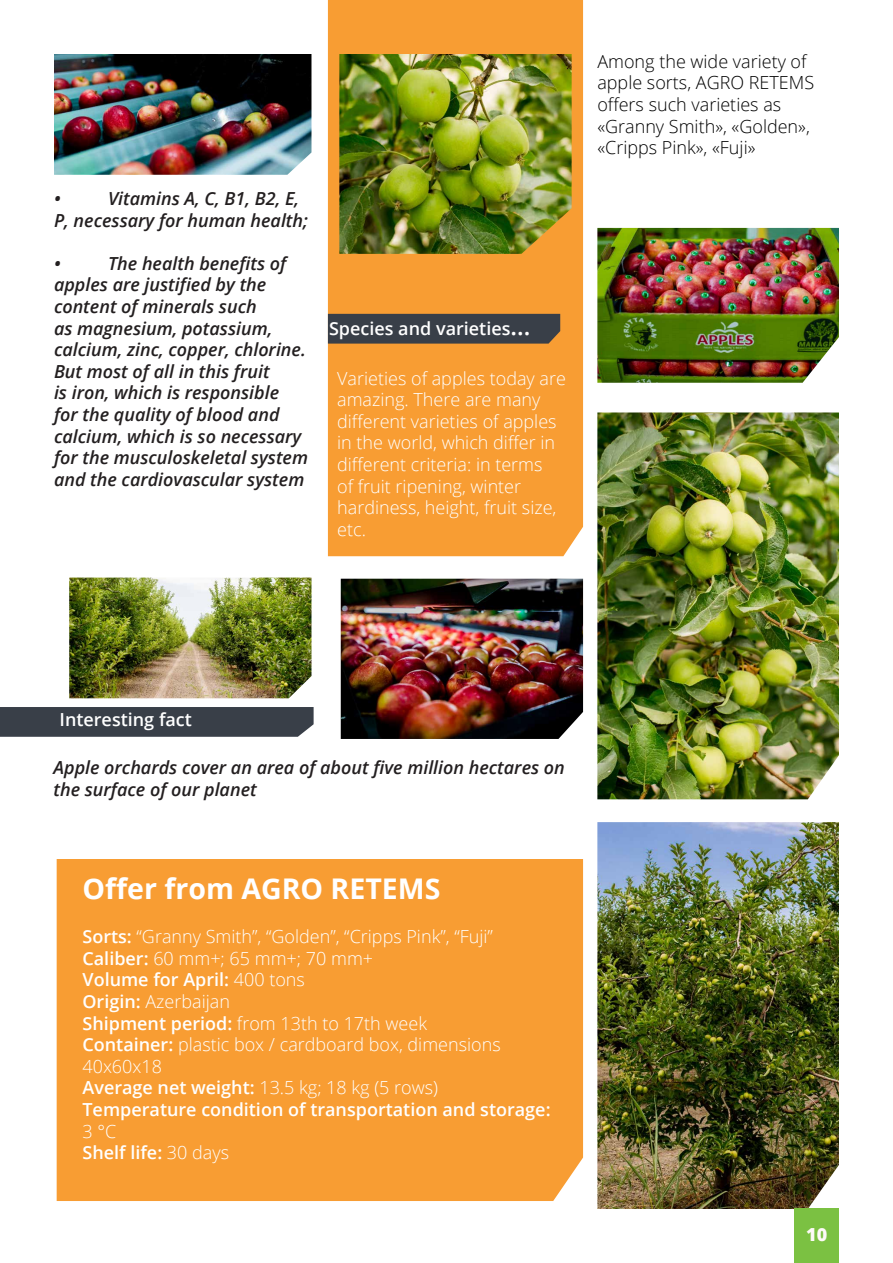
<style>
.page{position:relative;width:893px;height:1263px;background:#fff}
.page>*{position:absolute;margin:0;border:0;box-sizing:border-box;transform-origin:0 0}
.t1{font:700 28.5px "Open Sans";color:#fff}
.t2{font:italic 600 18px/21.6px "Open Sans";color:#231f20}
.t3{font:300 18px/21.6px "Open Sans";color:#fff}
.t4{font:600 18px/21.6px "Open Sans";color:#fff}
.t5{font:300 18px/21.6px "Open Sans";color:#000001}
.t6{font:800 18px "Open Sans";color:#fefaf8}
.s1{font-size:24px}
.s2{font-weight:600}
.s3{font-weight:300}
</style>
<div class="page">
<img style="left:597px;top:228px;width:242px;height:155px">
<div style="left:328px;top:0;width:255px;height:556px;background:#f89d33"></div>
<img style="left:339px;top:54px;width:233px;height:200px">
<img style="left:69px;top:577px;width:242px;height:121px">
<img style="left:54px;top:54px;width:257px;height:121px">
<img style="left:341px;top:579px;width:242px;height:160px">
<div style="left:57px;top:859px;width:526px;height:342px;background:#f89d33"></div>
<img style="left:597px;top:822px;width:242px;height:387px">
<img style="left:597px;top:412px;width:242px;height:387px">
<div style="left:0;top:707px;width:314px;height:30px;background:#393f48"></div>
<div style="left:795px;top:1209px;width:44px;height:54px;background:#7bc142"></div>
<div style="left:328px;top:314px;width:232px;height:30px;background:#393f48"></div>
<p class="t2" style="left:54px;top:187px;width:255px;text-indent:54px">Vitamins A, C, B1, B2, E,<br>P, necessary for human health;</p>
<p class="t2" style="left:54px;top:252px;width:8px">•</p>
<p class="t2" style="left:54px;top:187px;width:8px">•</p>
<p class="t2" style="left:54px;top:252px;width:256px;text-indent:54px">The health benefits of apples are justified by the content of minerals such<br>as magnesium, potassium, calcium, zinc, copper, chlorine.<br>But most of all in this fruit<br>is iron, which is responsible<br>for the quality of blood and calcium, which is so necessary for the musculoskeletal system and the cardiovascular system</p>
<p class="t4" style="left:329px;top:318px;width:203px">Species and varieties<span class="s1">...</span></p>
<p class="t3" style="left:337px;top:367px;width:230px">Varieties of apples today are amazing. There are many different varieties of apples in the world, which differ in different criteria: in terms<br>of fruit ripening, winter hardiness, height, fruit size, etc.</p>
<p class="t5" style="left:597px;top:50px;width:218px">Among the wide variety of apple sorts, AGRO RETEMS offers such varieties as «Granny Smith», «Golden», «Cripps Pink», «Fuji»</p>
<p class="t4" style="left:60px;top:708px;width:134px">Interesting fact</p>
<p class="t2" style="left:53px;top:756px;width:513px">Apple orchards cover an area of about five million hectares on the surface of our planet</p>
<p class="t1" style="left:82px;top:868px;width:359px">Offer from AGRO RETEMS</p>
<p class="t3" style="left:82px;top:925px;width:412px"><span class="s2">Sorts:</span> “Granny Smith”, “Golden”, “Cripps Pink”, “Fuji”</p>
<p class="t3" style="left:82px;top:947px;width:292px"><span class="s2">Caliber:</span> 60 mm+; 65 mm+; 70 mm+</p>
<p class="t4" style="left:82px;top:968px;width:224px">Volume for April: <span class="s3">400 tons</span></p>
<p class="t3" style="left:82px;top:990px;width:149px"><span class="s2">Origin:</span> Azerbaijan</p>
<p class="t3" style="left:82px;top:1012px;width:346px"><span class="s2">Shipment period:</span> from 13th to 17th week</p>
<p class="t3" style="left:82px;top:1033px;width:420px"><span class="s2">Container:</span> plastic box / cardboard box, dimensions<br>40x60x18</p>
<p class="t3" style="left:82px;top:1076px;width:357px"><span class="s2">Average net weight:</span> 13.5 kg; 18 kg (5 rows)</p>
<p class="t4" style="left:82px;top:1098px;width:470px">Temperature condition of transportation and storage:<br><span class="s3">3 °C</span></p>
<p class="t4" style="left:82px;top:1141px;width:148px">Shelf life: <span class="s3">30 days</span></p>
<p class="t6" style="left:806px;top:1220px;width:23px">10</p>
</div>
